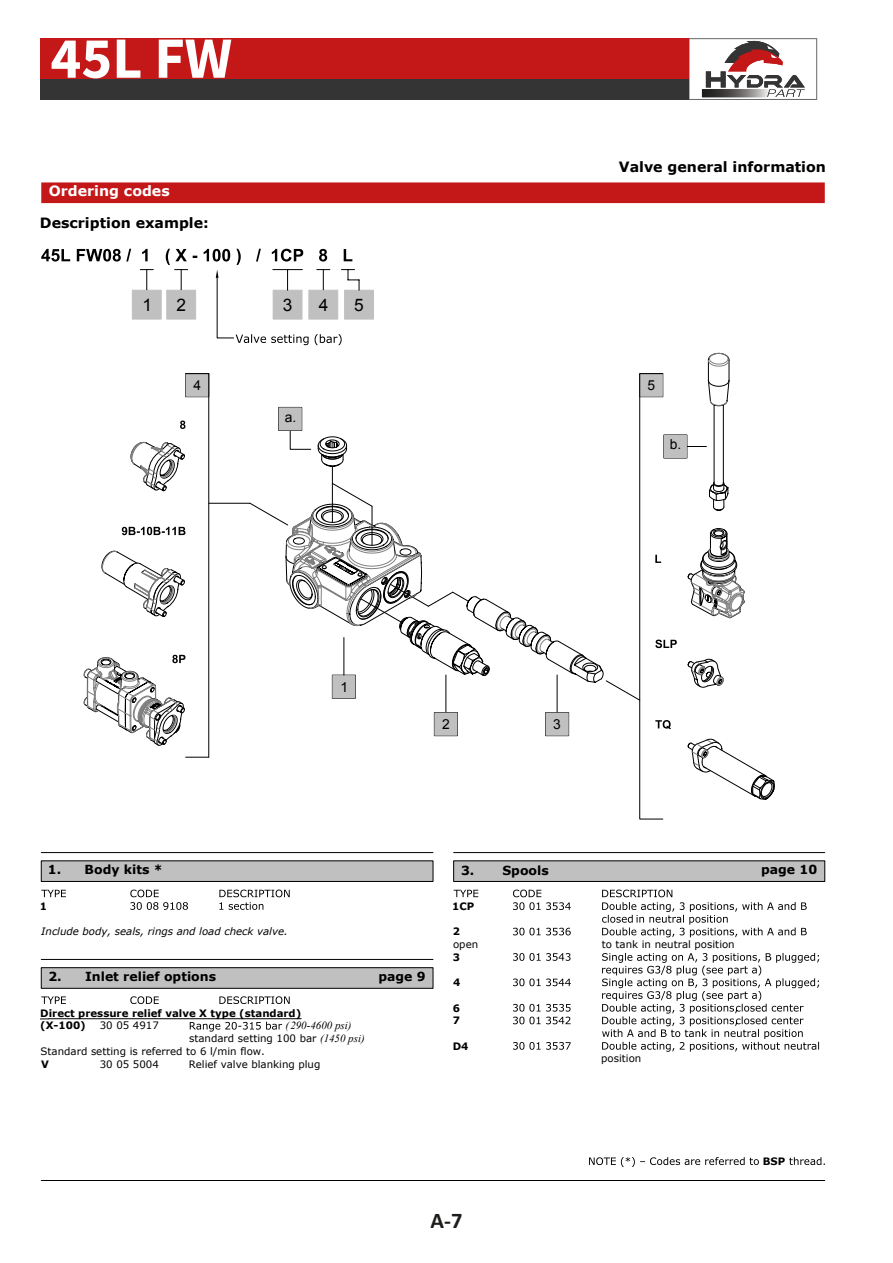
<style>
.page{position:relative;width:893px;height:1263px;background:#fff}
.page>*{position:absolute;margin:0;border:0;box-sizing:border-box;transform-origin:0 0}
.t1{font:700 58.5px "Source Sans Pro";color:#fff}
.t2{font:700 22.5px "Calibri";color:#1d1d1b}
.t3{font:17.25px "Arial";color:#000}
.t4{font:700 14.25px "Verdana";color:#000}
.t5{font:700 14.25px "Verdana";color:#fff}
.t6{font:13.8px "Arial";color:#000}
.t7{font:700 12.45px "Verdana";color:#000}
.t8{font:italic 10.95px "Times New Roman";color:#000}
.t9{font:10.2px/12.8px "Verdana";color:#000}
.t10{font:700 10.2px/12.8px "Verdana";color:#000}
.t11{font:italic 10.2px "Verdana";color:#000}
.s1{font-family:"Times New Roman";font-style:italic;font-size:10.95px}
</style>
<div class="page">
<div style="left:41px;top:182px;width:784px;height:21px;background:#c41718"></div>
<hr style="left:41px;top:1180px;width:784px;height:1px;background:#000">
<svg style="left:319px;top:249px;width:8px;height:13px"></svg>
<svg style="left:344px;top:249px;width:8px;height:12px"></svg>
<svg style="left:316px;top:269px;width:39px;height:8px"></svg>
<svg style="left:41px;top:852px;width:784px;height:108px"></svg>
<div style="left:43px;top:969px;width:388px;height:18px;background:#c0c0c0"></div>
<div style="left:41px;top:967px;width:392px;height:22px;border:1px solid #000"></div>
<svg style="left:41px;top:890px;width:25px;height:7px"></svg>
<svg style="left:130px;top:890px;width:160px;height:20px"></svg>
<svg style="left:589px;top:1157px;width:170px;height:10px"></svg>
<svg style="left:789px;top:1157px;width:36px;height:8px"></svg>
<svg style="left:185px;top:277px;width:262px;height:481px"></svg>
<svg style="left:434px;top:713px;width:23px;height:23px"></svg>
<hr style="left:208px;top:374px;width:1px;height:383px;background:#000">
<svg style="left:186px;top:373px;width:23px;height:24px"></svg>
<svg style="left:180px;top:421px;width:5px;height:8px"></svg>
<svg style="left:279px;top:407px;width:23px;height:23px"></svg>
<svg style="left:454px;top:890px;width:353px;height:47px"></svg>
<svg style="left:513px;top:953px;width:306px;height:99px"></svg>
<svg style="left:41px;top:996px;width:25px;height:8px"></svg>
<svg style="left:130px;top:996px;width:29px;height:8px"></svg>
<svg style="left:219px;top:996px;width:71px;height:8px"></svg>
<hr style="left:49px;top:1018px;width:252px;height:1px;background:#000">
<svg style="left:190px;top:1022px;width:92px;height:10px"></svg>
<svg style="left:41px;top:249px;width:262px;height:70px"></svg>
<svg style="left:655px;top:640px;width:22px;height:8px"></svg>
<svg style="left:655px;top:720px;width:16px;height:9px"></svg>
<svg style="left:122px;top:527px;width:64px;height:8px"></svg>
<svg style="left:130px;top:442px;width:55px;height:49px"></svg>
<svg style="left:84px;top:550px;width:101px;height:196px"></svg>
<svg style="left:640px;top:353px;width:105px;height:265px"></svg>
<svg style="left:688px;top:659px;width:36px;height:29px"></svg>
<svg style="left:688px;top:739px;width:87px;height:61px"></svg>
<svg style="left:318px;top:438px;width:129px;height:44px"></svg>
<svg style="left:324px;top:441px;width:257px;height:232px"></svg>
<svg style="left:318px;top:436px;width:29px;height:29px"></svg>
<hr style="left:332px;top:466px;width:1px;height:56px;background:#000">
<svg style="left:570px;top:654px;width:71px;height:47px"></svg>
<svg style="left:249px;top:482px;width:311px;height:216px"></svg>
<hr style="left:209px;top:503px;width:41px;height:1px;background:#000">
<hr style="left:344px;top:637px;width:1px;height:38px;background:#000">
<hr style="left:557px;top:675px;width:1px;height:38px;background:#000">
<svg style="left:546px;top:713px;width:23px;height:23px"></svg>
<div style="left:40px;top:38px;width:649px;height:42px;background:#c41718"></div>
<div style="left:40px;top:79px;width:649px;height:21px;background:#343434"></div>
<svg style="left:689px;top:38px;width:128px;height:62px"></svg>
<h1 class="t1" style="left:50px;top:19px;width:183px">45L FW</h1>
<h3 class="t5" style="left:49px;top:182px;width:122px">Ordering codes</h3>
<h3 class="t4" style="left:40px;top:213px;width:171px">Description example:</h3>
<h3 class="t3" style="left:143px;top:294px;width:11px">1</h3>
<h3 class="t3" style="left:177px;top:294px;width:11px">2</h3>
<h3 class="t6" style="left:194px;top:376px;width:9px">4</h3>
<h3 class="t3" style="left:283px;top:294px;width:11px">3</h3>
<h3 class="t3" style="left:319px;top:293px;width:11px">4</h3>
<h3 class="t3" style="left:354px;top:293px;width:11px">5</h3>
<h3 class="t6" style="left:285px;top:408px;width:13px">a.</h3>
<h3 class="t4" style="left:619px;top:157px;width:209px">Valve general information</h3>
<h3 class="t6" style="left:647px;top:376px;width:9px">5</h3>
<h3 class="t6" style="left:670px;top:435px;width:13px">b.</h3>
<h3 class="t6" style="left:341px;top:678px;width:9px">1</h3>
<h3 class="t6" style="left:442px;top:715px;width:9px">2</h3>
<h3 class="t6" style="left:553px;top:715px;width:9px">3</h3>
<p class="t7" style="left:48px;top:862px;width:116px">1. Body kits *</p>
<p class="t10" style="left:40px;top:900px;width:9px">1</p>
<p class="t11" style="left:41px;top:925px;width:248px">Include body, seals, rings and load check valve.</p>
<p class="t7" style="left:48px;top:969px;width:169px">2. Inlet relief options</p>
<p class="t10" style="left:40px;top:1006px;width:263px">Direct pressure relief valve X type (standard) (X-100)</p>
<p class="t9" style="left:100px;top:1019px;width:61px">30 05 4917</p>
<p class="t8" style="left:286px;top:1018px;width:68px">(290-4600 psi)</p>
<p class="t9" style="left:41px;top:1032px;width:326px;text-indent:149px">standard setting 100 bar <span class="s1">(1450 psi)<br></span>Standard setting is referred to 6 l/min flow.</p>
<p class="t10" style="left:41px;top:1058px;width:9px">V</p>
<p class="t9" style="left:100px;top:1058px;width:61px">30 05 5004</p>
<p class="t9" style="left:189px;top:1058px;width:133px">Relief valve blanking plug</p>
<p class="t7" style="left:378px;top:968px;width:49px">page 9</p>
<p class="t7" style="left:461px;top:862px;width:89px">3. Spools</p>
<p class="t10" style="left:452px;top:900px;width:24px">1CP</p>
<p class="t10" style="left:453px;top:925px;width:9px">2</p>
<p class="t9" style="left:453px;top:938px;width:27px">open</p>
<p class="t9" style="left:602px;top:938px;width:134px">to tank in neutral position</p>
<p class="t10" style="left:453px;top:951px;width:9px">3</p>
<p class="t10" style="left:453px;top:976px;width:9px">4</p>
<p class="t10" style="left:453px;top:1001px;width:9px">6<br>7</p>
<p class="t10" style="left:453px;top:1040px;width:17px">D4</p>
<p class="t9" style="left:601px;top:1052px;width:42px">position</p>
<p class="t7" style="left:761px;top:861px;width:58px">page 10</p>
<h2 class="t2" style="left:431px;top:1205px;width:33px">A-7</h2>
<p class="t10" style="left:763px;top:1155px;width:24px">BSP</p>
</div>
